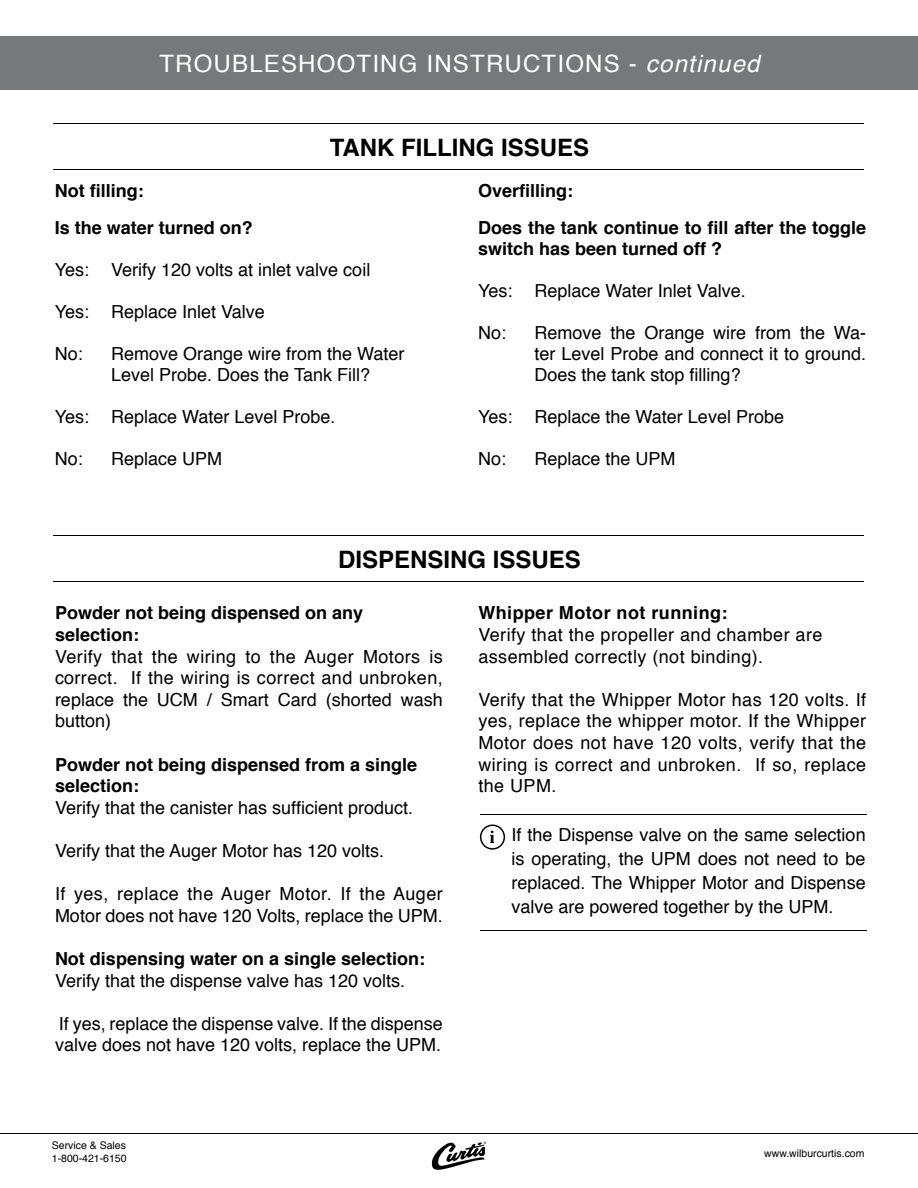
<style>
.page{position:relative;width:918px;height:1188px;background:#fff}
.page>*{position:absolute;margin:0;border:0;box-sizing:border-box;transform-origin:0 0}
.t1{font:24px "Helvetica";letter-spacing:.05em;color:#fff}
.t2{font:700 24px "Helvetica";color:#000}
.t3{font:18px/21.6px "Helvetica";color:#000;text-align:justify}
.t4{font:700 18px/21.6px "Helvetica";color:#000}
.t5{font:18px/21.6px "Helvetica";letter-spacing:.025em;color:#000}
.t6{font:700 18px "Helvetica";letter-spacing:.025em;color:#000}
.t7{font:10.5px/12.6px "Helvetica";color:#000}
.s1{font-style:italic}
.s2{font-family:"Times";font-weight:700}
</style>
<div class="page">
<div style="left:1px;top:36px;width:917px;height:54px;background:#77787b"></div>
<hr style="left:0;top:1133px;width:918px;height:1px;background:#000">
<svg style="left:431px;top:1141px;width:55px;height:29px"></svg>
<hr style="left:54px;top:535px;width:810px;height:1px;background:#000">
<hr style="left:54px;top:581px;width:810px;height:1px;background:#000">
<hr style="left:54px;top:123px;width:810px;height:1px;background:#000">
<hr style="left:54px;top:169px;width:810px;height:1px;background:#000">
<div style="left:480px;top:824px;width:25px;height:26px;border:2px solid #000;border-radius:50%"></div>
<hr style="left:480px;top:814px;width:386px;height:1px;background:#000">
<hr style="left:480px;top:930px;width:386px;height:1px;background:#000">
<h1 class="t1" style="left:159px;top:45px;width:602px">TROUBLESHOOTING INSTRUCTIONS - <span class="s1">continued</span></h1>
<h1 class="t2" style="left:330px;top:128px;width:261px">TANK FILLING ISSUES</h1>
<p class="t4" style="left:55px;top:180px;width:90px">Not filling:</p>
<p class="t4" style="left:478px;top:180px;width:97px">Overfilling:</p>
<p class="t4" style="left:55px;top:217px;width:200px">Is the water turned on?</p>
<p class="t3" style="left:55px;top:260px;width:36px">Yes:</p>
<p class="t3" style="left:55px;top:302px;width:36px">Yes:</p>
<p class="t3" style="left:55px;top:344px;width:30px">No:</p>
<p class="t3" style="left:111px;top:260px;width:261px">Verify 120 volts at inlet valve coil</p>
<p class="t3" style="left:111px;top:302px;width:155px">Replace Inlet Valve</p>
<p class="t3" style="left:111px;top:344px;width:295px;line-height:21px">Remove Orange wire from the Water<br>Level Probe. Does the Tank Fill?</p>
<p class="t3" style="left:111px;top:407px;width:226px">Replace Water Level Probe.</p>
<p class="t3" style="left:111px;top:449px;width:113px">Replace UPM</p>
<p class="t3" style="left:55px;top:407px;width:36px">Yes:</p>
<p class="t3" style="left:55px;top:449px;width:30px">No:</p>
<p class="t4" style="left:478px;top:218px;width:390px;line-height:21px">Does the tank continue to fill after the toggle switch has been turned off ?</p>
<p class="t3" style="left:478px;top:281px;width:36px">Yes:</p>
<p class="t3" style="left:478px;top:323px;width:30px">No:</p>
<p class="t3" style="left:535px;top:281px;width:213px">Replace Water Inlet Valve.</p>
<p class="t3" style="left:535px;top:323px;width:333px;line-height:21px">Remove the Orange wire from the Wa&shy;ter Level Probe and connect it to ground.<br>Does the tank stop filling?</p>
<p class="t3" style="left:535px;top:407px;width:251px">Replace the Water Level Probe</p>
<p class="t3" style="left:535px;top:449px;width:143px">Replace the UPM</p>
<p class="t3" style="left:478px;top:407px;width:36px">Yes:</p>
<p class="t3" style="left:478px;top:449px;width:30px">No:</p>
<h1 class="t2" style="left:338px;top:540px;width:244px">DISPENSING ISSUES</h1>
<p class="t4" style="left:55px;top:603px;width:310px">Powder not being dispensed on any selection:</p>
<p class="t3" style="left:55px;top:646px;width:389px">Verify that the wiring to the Auger Motors is correct. If the wiring is correct and unbroken, replace the UCM / Smart Card (shorted wash button)</p>
<p class="t4" style="left:55px;top:754px;width:364px">Powder not being dispensed from a single selection:</p>
<p class="t3" style="left:55px;top:797px;width:360px">Verify that the canister has sufficient product.</p>
<p class="t3" style="left:55px;top:841px;width:331px">Verify that the Auger Motor has 120 volts.</p>
<p class="t3" style="left:55px;top:884px;width:389px">If yes, replace the Auger Motor. If the Auger<br>Motor does not have 120 Volts, replace the UPM.</p>
<p class="t4" style="left:55px;top:948px;width:372px">Not dispensing water on a single selection:</p>
<p class="t3" style="left:55px;top:970px;width:352px">Verify that the dispense valve has 120 volts.</p>
<p class="t3" style="left:55px;top:1013px;width:389px">If yes, replace the dispense valve. If the dispense valve does not have 120 volts, replace the UPM.</p>
<p class="t6" style="left:478px;top:599px;width:251px">Whipper Motor not running:</p>
<p class="t5" style="left:478px;top:624px;width:346px">Verify that the propeller and chamber are assembled correctly (not binding).</p>
<p class="t3" style="left:478px;top:689px;width:389px">Verify that the Whipper Motor has 120 volts. If yes, replace the whipper motor. If the Whipper Motor does not have 120 volts, verify that the wiring is correct and unbroken. If so, replace the UPM.</p>
<p class="t3" style="left:511px;top:823px;width:356px;line-height:24px;text-indent:-21px"><span class="s2">i</span> If the Dispense valve on the same selection is operating, the UPM does not need to be replaced. The Whipper Motor and Dispense valve are powered together by the UPM.</p>
<p class="t7" style="left:52px;top:1140px;width:76px">Service &amp; Sales<br>1-800-421-6150</p>
<p class="t7" style="left:764px;top:1147px;width:102px">www.wilburcurtis.com</p>
</div>
